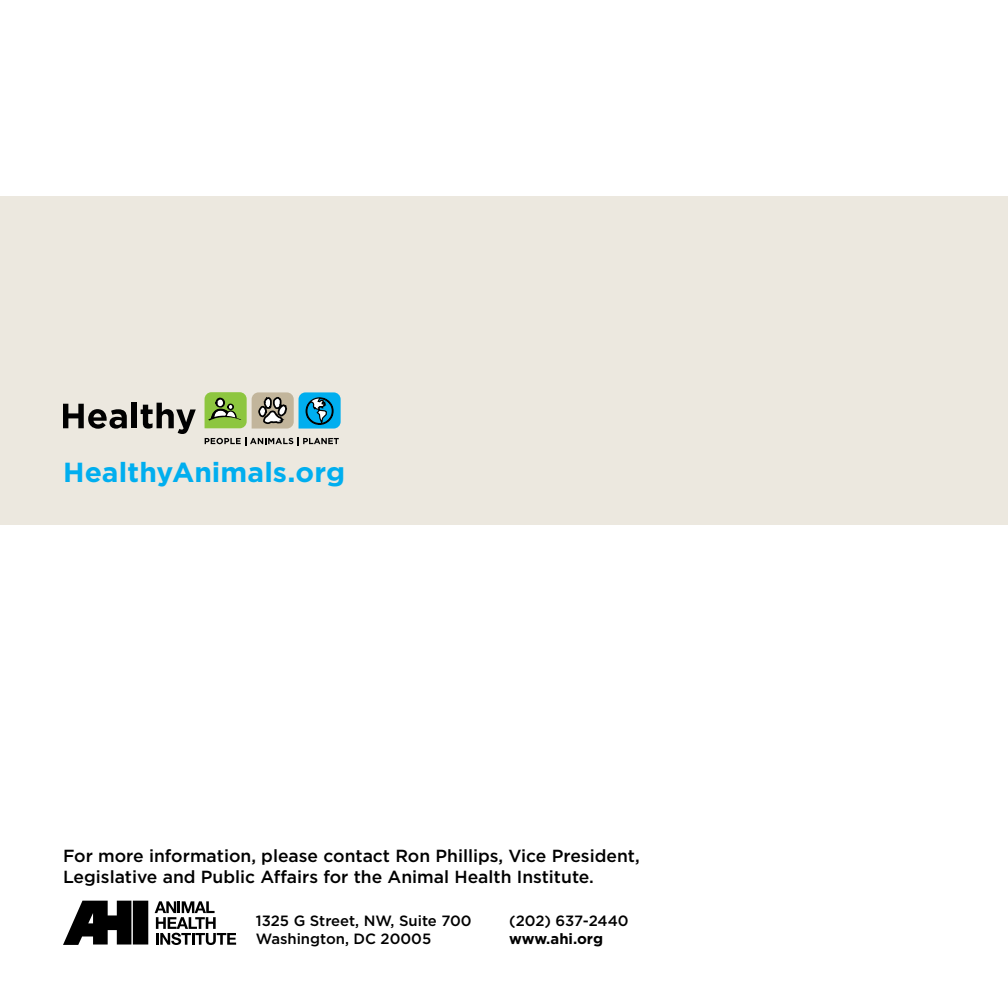
<style>
.page{position:relative;width:1008px;height:1008px;background:#fff}
.page>*{position:absolute;margin:0;border:0;box-sizing:border-box;transform-origin:0 0}
.t1{font:700 27.65px "Gotham";color:#00aeef}
.t2{font:500 17.5px/21px "Gotham";color:#000}
.t3{font:500 14.88px/17.8px "Gotham";color:#000}
.t4{font:700 14.88px "Gotham";letter-spacing:-.005em;color:#000}
</style>
<div class="page">
<div style="left:0;top:196px;width:1008px;height:329px;background:#ece8df"></div>
<svg style="left:63px;top:404px;width:64px;height:25px"></svg>
<div style="left:132px;top:403px;width:5px;height:25px;background:#010101"></div>
<svg style="left:141px;top:403px;width:55px;height:31px"></svg>
<svg style="left:205px;top:392px;width:136px;height:53px"></svg>
<svg style="left:155px;top:901px;width:81px;height:44px"></svg>
<svg style="left:63px;top:901px;width:85px;height:44px"></svg>
<h1 class="t1" style="left:63px;top:456px;width:284px">HealthyAnimals.org</h1>
<p class="t2" style="left:63px;top:844px;width:578px">For more information, please contact Ron Phillips, Vice President,<br>Legislative and Public Affairs for the Animal Health Institute.</p>
<p class="t3" style="left:256px;top:912px;width:217px">1325 G Street, NW, Suite 700<br>Washington, DC 20005</p>
<p class="t3" style="left:509px;top:912px;width:121px">(202) 637-2440</p>
<p class="t4" style="left:509px;top:930px;width:95px">www.ahi.org</p>
</div>
